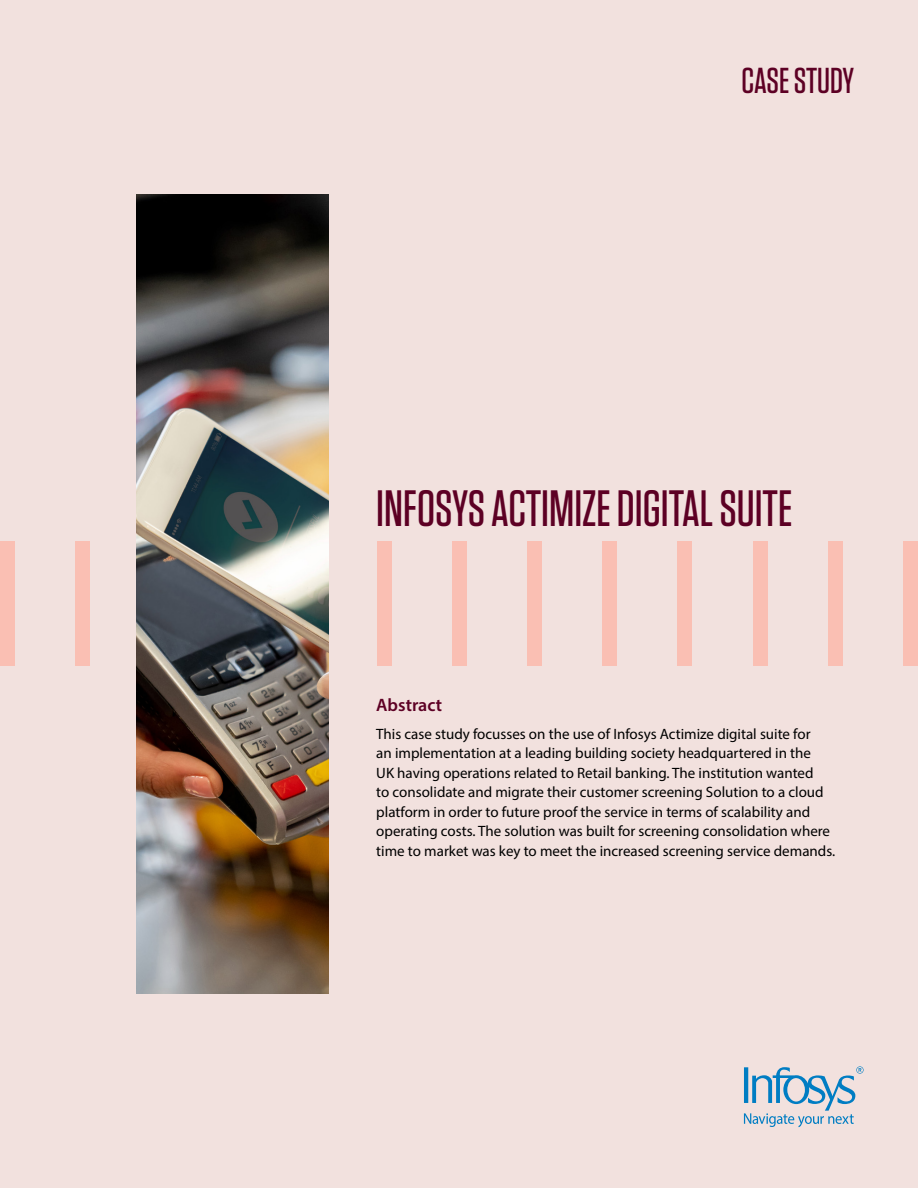
<style>
.page{position:relative;width:918px;height:1188px;background:#f2e1de}
.page>*{position:absolute;margin:0;border:0;box-sizing:border-box;transform-origin:0 0}
.t1{font:500 51px "Tungsten";color:#5d0024}
.t2{font:500 36px "Tungsten";letter-spacing:-.005em;color:#5d0024}
.t3{font:600 18px "Myriad Pro";color:#5d0024}
.t4{font:15px/19.5px "Myriad Pro";color:#000}
</style>
<div class="page">
<div style="left:0;top:541px;width:15px;height:125px;background:#fabfb3"></div>
<div style="left:75px;top:541px;width:15px;height:125px;background:#fabfb3"></div>
<div style="left:828px;top:541px;width:15px;height:125px;background:#fabfb3"></div>
<div style="left:753px;top:541px;width:15px;height:125px;background:#fabfb3"></div>
<div style="left:527px;top:541px;width:15px;height:125px;background:#fabfb3"></div>
<div style="left:452px;top:541px;width:15px;height:125px;background:#fabfb3"></div>
<div style="left:677px;top:541px;width:15px;height:125px;background:#fabfb3"></div>
<div style="left:602px;top:541px;width:15px;height:125px;background:#fabfb3"></div>
<div style="left:377px;top:541px;width:15px;height:125px;background:#fabfb3"></div>
<div style="left:903px;top:541px;width:15px;height:125px;background:#fabfb3"></div>
<img style="left:136px;top:194px;width:192px;height:800px">
<svg style="left:744px;top:1066px;width:120px;height:61px"></svg>
<h2 class="t2" style="left:742px;top:61px;width:114px">CASE STUDY</h2>
<h1 class="t1" style="left:376px;top:482px;width:418px">INFOSYS ACTIMIZE DIGITAL SUITE</h1>
<p class="t3" style="left:376px;top:693px;width:67px">Abstract</p>
<p class="t4" style="left:376px;top:724px;width:460px">This case study focusses on the use of Infosys Actimize digital suite for<br>an implementation at a leading building society headquartered in the<br>UK having operations related to Retail banking. The institution wanted<br>to consolidate and migrate their customer screening Solution to a cloud platform in order to future proof the service in terms of scalability and operating costs. The solution was built for screening consolidation where time to market was key to meet the increased screening service demands.</p>
</div>
